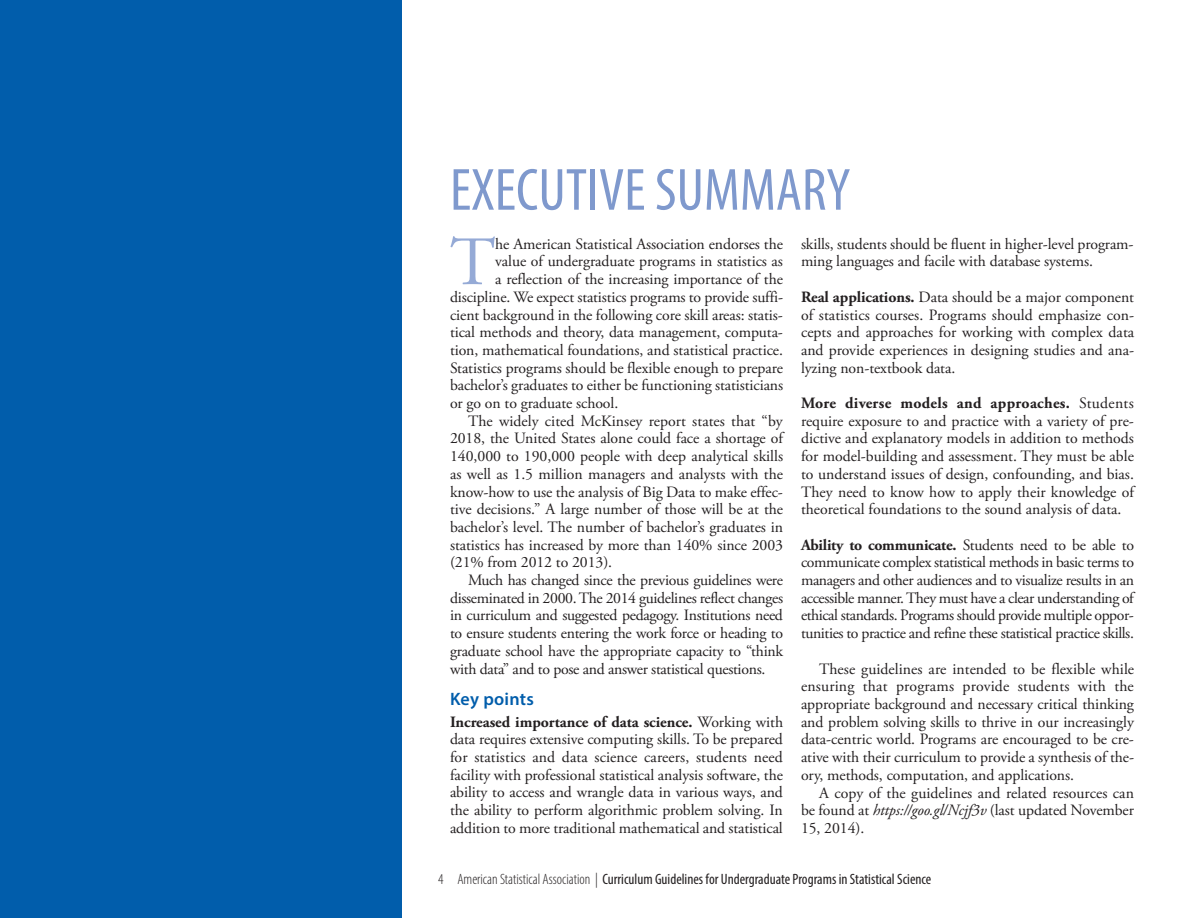
<style>
.page{position:relative;width:1188px;height:918px;background:#fff}
.page>*{position:absolute;margin:0;border:0;box-sizing:border-box;transform-origin:0 0}
.t1{font:69.15px "Adobe Garamond Pro";color:#95aad6}
.t2{font:condensed 60px "Myriad Pro";color:#7f99cd}
.t3{font:600 18px "Myriad Pro";letter-spacing:.015em;color:#015dab}
.t4{font:15.75px/17.7px "Adobe Garamond Pro";letter-spacing:-.005em;color:#231f20;text-align:justify}
.t5{font:condensed 15px "Myriad Pro";color:#231f20}
.s1{font-weight:700}
.s2{font-style:italic}
.s3{font-weight:300}
</style>
<div class="page">
<div style="left:0;top:0;width:402px;height:918px;background:#015dab"></div>
<h2 class="t2" style="left:450px;top:154px;width:402px">EXECUTIVE SUMMARY</h2>
<h1 class="t1" style="left:450px;top:221px;width:47px">T</h1>
<p class="t4" style="left:495px;top:235px;width:289px">he American Statistical Association endorses the</p>
<p class="t4" style="left:801px;top:235px;width:334px">skills, students should be fluent in higher-level program&shy;ming languages and facile with database systems.</p>
<p class="t4" style="left:801px;top:289px;width:335px"><span class="s1">Real applications.</span> Data should be a major component of statistics courses. Programs should emphasize con&shy;cepts and approaches for working with complex data and provide experiences in designing studies and ana&shy;lyzing non-textbook data.</p>
<p class="t4" style="left:801px;top:395px;width:335px"><span class="s1">More diverse models and approaches.</span> Students require exposure to and practice with a variety of pre&shy;dictive and explanatory models in addition to methods for model-building and assessment. They must be able to understand issues of design, confounding, and bias.<br>They need to know how to apply their knowledge of theoretical foundations to the sound analysis of data.</p>
<p class="t4" style="left:801px;top:536px;width:335px"><span class="s1">Ability to communicate.</span> Students need to be able to communicate complex statistical methods in basic terms to managers and other audiences and to visualize results in an accessible manner. They must have a clear understanding of ethical standards. Programs should provide multiple oppor&shy;tunities to practice and refine these statistical practice skills.</p>
<p class="t4" style="left:801px;top:660px;width:335px;text-indent:18px">These guidelines are intended to be flexible while ensuring that programs provide students with the appropriate background and necessary critical thinking and problem solving skills to thrive in our increasingly data-centric world. Programs are encouraged to be cre&shy;ative with their curriculum to provide a synthesis of the&shy;ory, methods, computation, and applications.</p>
<p class="t4" style="left:801px;top:784px;width:335px;text-indent:18px">A copy of the guidelines and related resources can be found at <span class="s2">https://goo.gl/Ncjf3v</span> (last updated November 15, 2014).</p>
<p class="t4" style="left:495px;top:253px;width:289px">value of undergraduate programs in statistics as</p>
<p class="t4" style="left:495px;top:271px;width:289px">a reflection of the increasing importance of the</p>
<p class="t4" style="left:450px;top:289px;width:335px">discipline. We expect statistics programs to provide suffi-</p>
<p class="t4" style="left:450px;top:306px;width:334px">cient background in the following core skill areas: statis-</p>
<p class="t4" style="left:450px;top:324px;width:335px">tical methods and theory, data management, computa-</p>
<p class="t4" style="left:450px;top:342px;width:335px">tion, mathematical foundations, and statistical practice.</p>
<p class="t4" style="left:450px;top:359px;width:335px">Statistics programs should be flexible enough to prepare</p>
<p class="t4" style="left:450px;top:377px;width:335px">bachelor’s graduates to either be functioning statisticians</p>
<p class="t4" style="left:450px;top:395px;width:170px">or go on to graduate school.</p>
<p class="t4" style="left:468px;top:412px;width:316px">The widely cited McKinsey report states that “by</p>
<p class="t4" style="left:450px;top:430px;width:334px">2018, the United States alone could face a shortage of</p>
<p class="t4" style="left:450px;top:448px;width:335px">140,000 to 190,000 people with deep analytical skills</p>
<p class="t4" style="left:450px;top:466px;width:335px">as well as 1.5 million managers and analysts with the</p>
<p class="t4" style="left:450px;top:483px;width:335px">know-how to use the analysis of Big Data to make effec-</p>
<p class="t4" style="left:450px;top:501px;width:335px">tive decisions.” A large number of those will be at the</p>
<p class="t4" style="left:450px;top:519px;width:334px">bachelor’s level. The number of bachelor’s graduates in</p>
<p class="t4" style="left:450px;top:536px;width:335px">statistics has increased by more than 140% since 2003</p>
<p class="t4" style="left:450px;top:554px;width:164px">(21% from 2012 to 2013).</p>
<p class="t4" style="left:468px;top:572px;width:316px">Much has changed since the previous guidelines were</p>
<p class="t4" style="left:450px;top:589px;width:335px">disseminated in 2000. The 2014 guidelines reflect changes</p>
<p class="t4" style="left:450px;top:607px;width:334px">in curriculum and suggested pedagogy. Institutions need</p>
<p class="t4" style="left:450px;top:625px;width:335px">to ensure students entering the work force or heading to</p>
<p class="t4" style="left:450px;top:643px;width:335px">graduate school have the appropriate capacity to “think</p>
<p class="t4" style="left:450px;top:660px;width:317px">with data” and to pose and answer statistical questions.</p>
<p class="t3" style="left:450px;top:688px;width:86px">Key points</p>
<p class="t4" style="left:450px;top:713px;width:335px"><span class="s1">Increased importance of data science.</span> Working with data requires extensive computing skills. To be prepared for statistics and data science careers, students need facility with professional statistical analysis software, the ability to access and wrangle data in various ways, and the ability to perform algorithmic problem solving. In addition to more traditional mathematical and statistical</p>
<p class="t5" style="left:438px;top:870px;width:495px"><span class="s3">4 American Statistical Association |</span> Curriculum Guidelines for Undergraduate Programs in Statistical Science</p>
</div>
